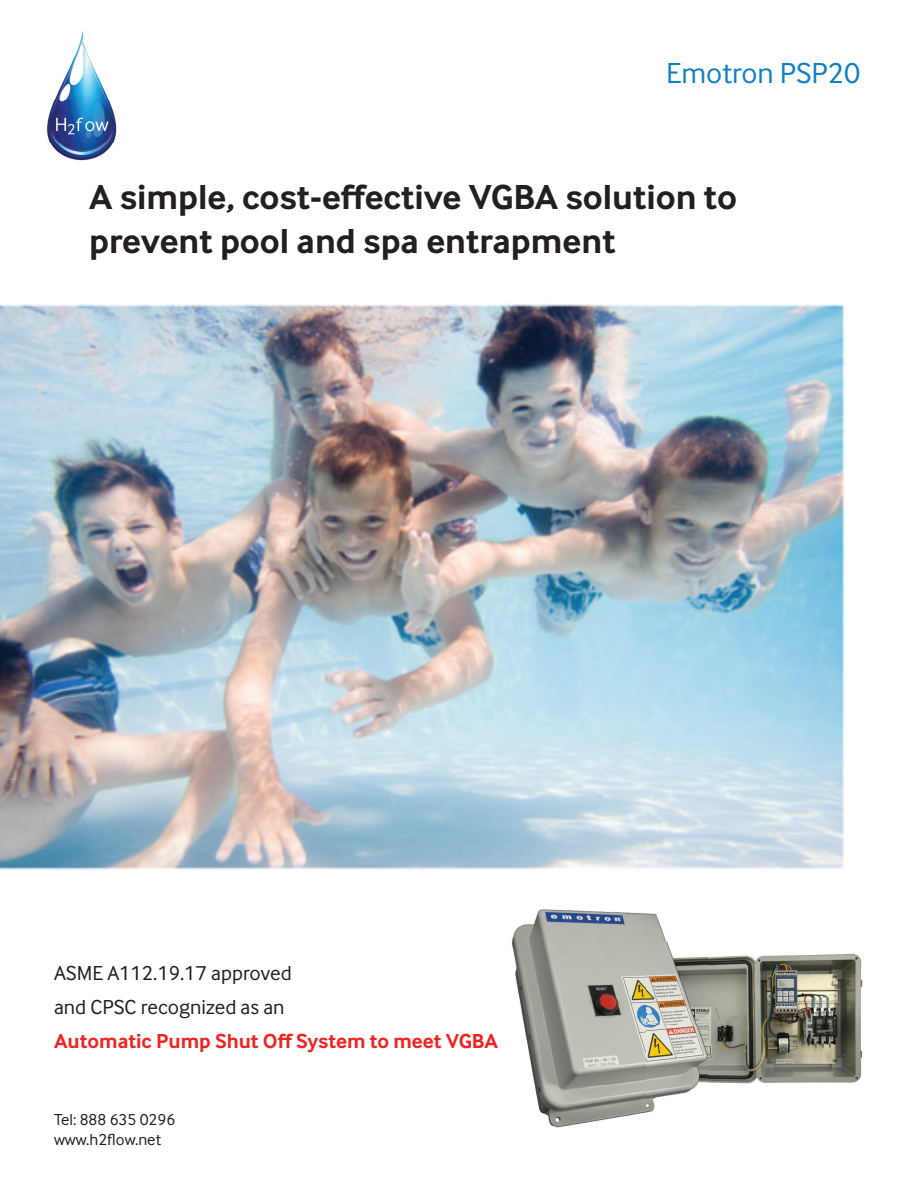
<style>
.page{position:relative;width:918px;height:1188px;background:#fff}
.page>*{position:absolute;margin:0;border:0;box-sizing:border-box;transform-origin:0 0}
.t1{font:700 36px/43.2px "Inter Face Corp";color:#231f20}
.t2{font:30px "Inter Face Typo";color:#1280c0}
.t3{font:21px/34.2px "Inter Face Typo";color:#231f20}
.t4{font:700 21px "Inter Face Corp";color:#ee2523}
.t5{font:16.5px/19.8px "Inter Face Typo";color:#231f20}
</style>
<div class="page">
<img style="left:47px;top:31px;width:70px;height:130px">
<img style="left:0;top:304px;width:845px;height:566px">
<img style="left:647px;top:942px;width:216px;height:156px">
<img style="left:512px;top:909px;width:146px;height:42px">
<img style="left:658px;top:919px;width:9px;height:23px">
<img style="left:513px;top:951px;width:134px;height:134px">
<img style="left:534px;top:1085px;width:124px;height:43px">
<p class="t2" style="left:666px;top:56px;width:196px">Emotron PSP20</p>
<p class="t1" style="left:89px;top:176px;width:649px">A simple, cost-effective VGBA solution to prevent pool and spa entrapment</p>
<p class="t3" style="left:54px;top:956px;width:239px">ASME A112.19.17 approved and CPSC recognized as an</p>
<p class="t4" style="left:54px;top:1029px;width:446px">Automatic Pump Shut Off System to meet VGBA</p>
<p class="t5" style="left:54px;top:1110px;width:123px">Tel: 888 635 0296 www.h2flow.net</p>
</div>
